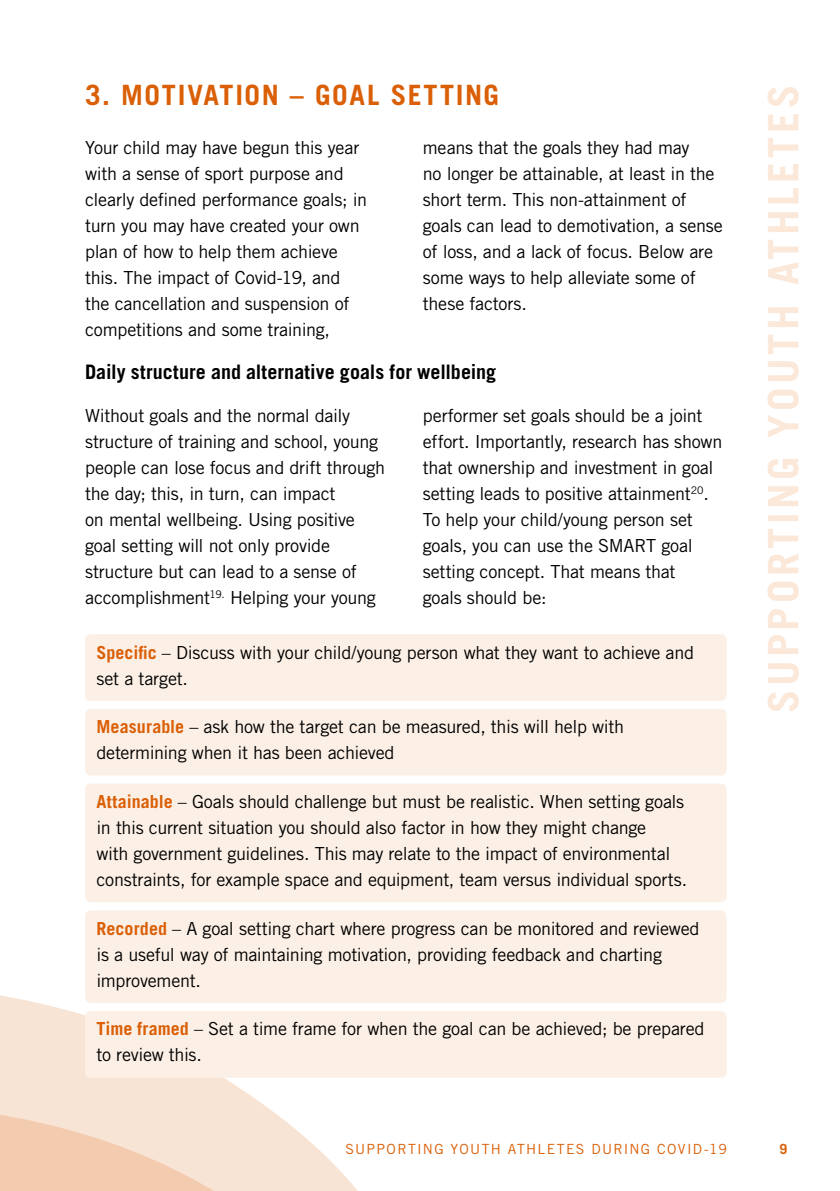
<style>
.page{position:relative;width:840px;height:1191px;background:#fff}
.page>*{position:absolute;margin:0;border:0;box-sizing:border-box;transform-origin:0 0}
.t1{font:700 42px "Trade Gothic LT Std";letter-spacing:.085em;color:#fbe8d9}
.t2{font:700 28px "Trade Gothic LT Std";letter-spacing:.055em;color:#da5f06}
.t3{font:700 20px "Trade Gothic LT Std";color:#000}
.t4{font:18px/26px "Trade Gothic LT Std";letter-spacing:-.015em;color:#000}
.t5{font:14px "Trade Gothic LT Std";letter-spacing:.095em;color:#da5f06}
.t6{font:700 14px "Trade Gothic LT Std";color:#da5f06}
.s1{font-weight:700;color:#da5f06}
</style>
<div class="page">
<svg style="left:0;top:995px;width:418px;height:196px;fill:#f8e4d5"></svg>
<div style="left:85px;top:634px;width:641px;height:67px;background:#fcf0e6;border-radius:6px"></div>
<div style="left:85px;top:709px;width:641px;height:66px;background:#fcf0e6;border-radius:6px"></div>
<div style="left:85px;top:783px;width:641px;height:119px;background:#fcf0e6;border-radius:6px"></div>
<div style="left:85px;top:910px;width:641px;height:93px;background:#fcf0e6;border-radius:6px"></div>
<div style="left:85px;top:1011px;width:641px;height:66px;background:#fcf0e6;border-radius:6px"></div>
<h2 class="t2" style="left:85px;top:78px;width:415px">3. MOTIVATION – GOAL SETTING</h2>
<p class="t4" style="left:85px;top:134px;width:283px">Your child may have begun this year with a sense of sport purpose and clearly defined performance goals; in turn you may have created your own plan of how to help them achieve this. The impact of Covid-19, and the cancellation and suspension of competitions and some training,</p>
<p class="t4" style="left:422px;top:134px;width:301px">means that the goals they had may<br>no longer be attainable, at least in the short term. This non-attainment of goals can lead to demotivation, a sense of loss, and a lack of focus. Below are some ways to help alleviate some of these factors.</p>
<p class="t3" style="left:85px;top:360px;width:412px">Daily structure and alternative goals for wellbeing</p>
<p class="t4" style="left:85px;top:402px;width:301px">Without goals and the normal daily structure of training and school, young people can lose focus and drift through the day; this, in turn, can impact<br>on mental wellbeing. Using positive goal setting will not only provide structure but can lead to a sense of accomplishment<sup>19.</sup> Helping your young</p>
<p class="t4" style="left:422px;top:402px;width:301px">performer set goals should be a joint effort. Importantly, research has shown that ownership and investment in goal setting leads to positive attainment<sup>20</sup>.<br>To help your child/young person set goals, you can use the SMART goal setting concept. That means that<br>goals should be:</p>
<p class="t4" style="left:96px;top:639px;width:598px"><span class="s1">Specific</span> – Discuss with your child/young person what they want to achieve and set a target.</p>
<p class="t4" style="left:96px;top:713px;width:529px"><span class="s1">Measurable</span> – ask how the target can be measured, this will help with determining when it has been achieved</p>
<p class="t4" style="left:96px;top:788px;width:592px"><span class="s1">Attainable</span> – Goals should challenge but must be realistic. When setting goals in this current situation you should also factor in how they might change<br>with government guidelines. This may relate to the impact of environmental constraints, for example space and equipment, team versus individual sports.</p>
<p class="t4" style="left:96px;top:915px;width:604px"><span class="s1">Recorded</span> – A goal setting chart where progress can be monitored and reviewed is a useful way of maintaining motivation, providing feedback and charting improvement.</p>
<p class="t4" style="left:96px;top:1015px;width:609px"><span class="s1">Time framed</span> – Set a time frame for when the goal can be achieved; be prepared to review this.</p>
<h1 class="t1" style="left:757px;top:712px;width:629px;rotate:-90deg">SUPPORTING YOUTH ATHLETES</h1>
<p class="t5" style="left:345px;top:1140px;width:383px">SUPPORTING YOUTH ATHLETES DURING COVID-19</p>
<p class="t6" style="left:778px;top:1139px;width:9px">9</p>
</div>
